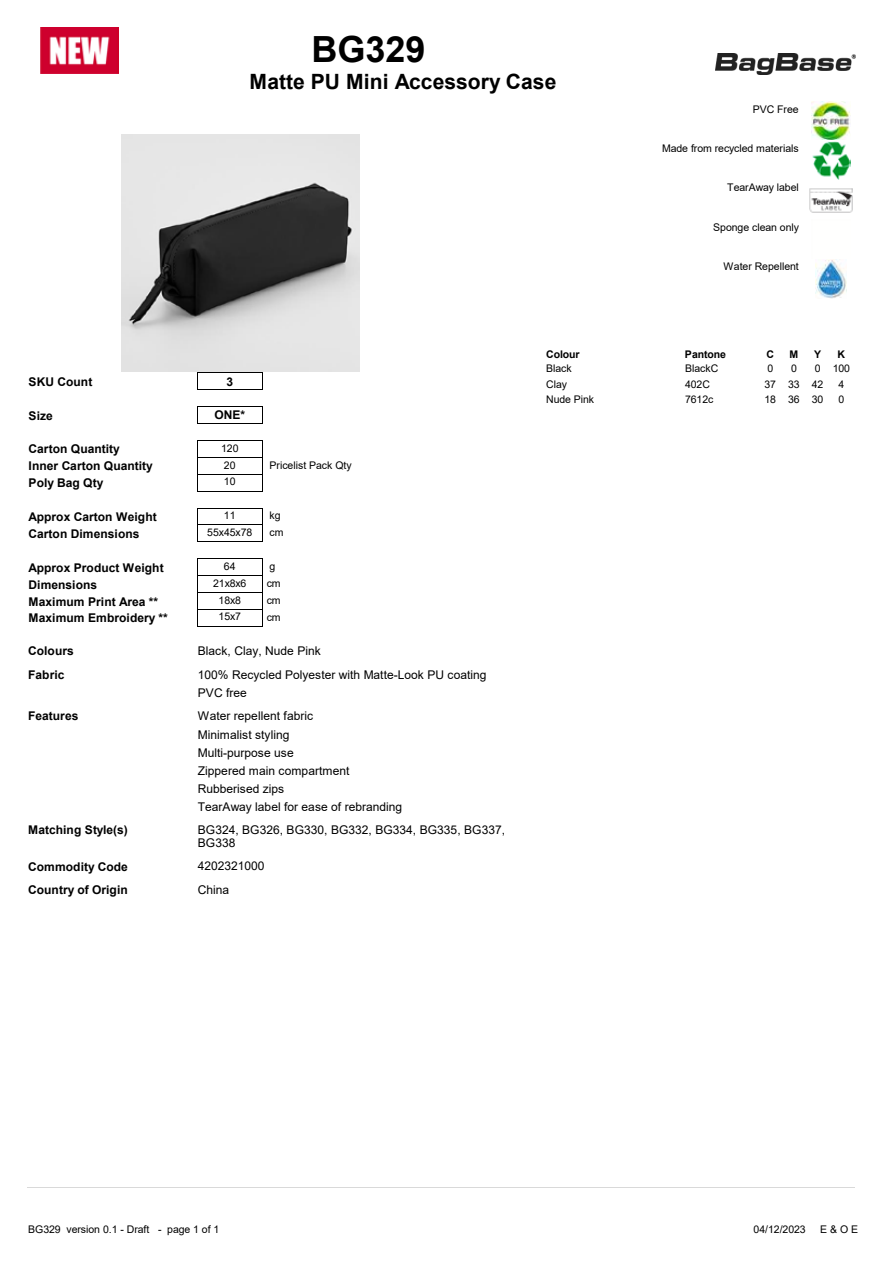
<style>
.page{position:relative;width:893px;height:1264px;background:#fff}
.page>*{position:absolute;margin:0;border:0;box-sizing:border-box;transform-origin:0 0}
.t1{font:700 36px "Arial";color:#000}
.t2{font:700 21px "Arial";color:#000}
.t3{font:12px/18.1px "Arial";color:#000}
.t4{font:700 12px "Arial";letter-spacing:.005em;color:#000}
.t5{font:10.5px "Arial";letter-spacing:-.005em;color:#000}
.t6{font:700 10.5px "Arial";letter-spacing:-.01em;color:#000}
</style>
<div class="page">
<img style="left:811px;top:101px;width:39px;height:79px">
<img style="left:809px;top:188px;width:44px;height:25px">
<img style="left:815px;top:259px;width:31px;height:39px">
<img style="left:715px;top:53px;width:140px;height:21px">
<div style="left:41px;top:27px;width:77px;height:47px;background:#ce002e"></div>
<img style="left:41px;top:36px;width:77px;height:38px">
<img style="left:121px;top:134px;width:238px;height:237px">
<hr style="left:197px;top:373px;width:65px;height:1px;background:#000">
<svg style="left:262px;top:373px;width:1px;height:17px"></svg>
<hr style="left:197px;top:389px;width:65px;height:1px;background:#000">
<svg style="left:197px;top:374px;width:1px;height:15px"></svg>
<hr style="left:197px;top:406px;width:65px;height:1px;background:#000">
<svg style="left:262px;top:406px;width:1px;height:17px"></svg>
<hr style="left:197px;top:423px;width:65px;height:1px;background:#000">
<svg style="left:197px;top:407px;width:1px;height:16px"></svg>
<hr style="left:197px;top:440px;width:65px;height:1px;background:#000">
<hr style="left:197px;top:457px;width:65px;height:1px;background:#000">
<hr style="left:197px;top:474px;width:65px;height:1px;background:#000">
<svg style="left:262px;top:440px;width:1px;height:51px"></svg>
<hr style="left:197px;top:491px;width:65px;height:1px;background:#000">
<svg style="left:197px;top:441px;width:1px;height:50px"></svg>
<hr style="left:197px;top:508px;width:65px;height:1px;background:#000">
<hr style="left:197px;top:524px;width:65px;height:1px;background:#000">
<hr style="left:197px;top:525px;width:65px;height:1px;background:#000">
<svg style="left:262px;top:508px;width:1px;height:34px"></svg>
<hr style="left:197px;top:542px;width:65px;height:1px;background:#000">
<svg style="left:197px;top:509px;width:1px;height:33px"></svg>
<hr style="left:197px;top:558px;width:65px;height:1px;background:#000">
<hr style="left:197px;top:575px;width:65px;height:1px;background:#000">
<hr style="left:197px;top:592px;width:65px;height:1px;background:#000">
<hr style="left:197px;top:609px;width:65px;height:1px;background:#000">
<svg style="left:262px;top:558px;width:1px;height:68px"></svg>
<hr style="left:197px;top:626px;width:65px;height:1px;background:#000">
<svg style="left:197px;top:559px;width:1px;height:67px"></svg>
<hr style="left:27px;top:1187px;width:827px;height:1px;background:#d9d9d9">
<h1 class="t1" style="left:311px;top:24px;width:116px">BG329</h1>
<h2 class="t2" style="left:249px;top:67px;width:308px">Matte PU Mini Accessory Case</h2>
<p class="t5" style="left:752px;top:102px;width:47px">PVC Free</p>
<p class="t5" style="left:662px;top:141px;width:138px">Made from recycled materials</p>
<p class="t5" style="left:727px;top:180px;width:73px">TearAway label</p>
<p class="t5" style="left:713px;top:220px;width:87px">Sponge clean only</p>
<p class="t5" style="left:723px;top:259px;width:77px">Water Repellent</p>
<p class="t4" style="left:29px;top:373px;width:65px">SKU Count</p>
<p class="t4" style="left:226px;top:373px;width:8px">3</p>
<p class="t4" style="left:29px;top:407px;width:26px">Size</p>
<p class="t4" style="left:214px;top:407px;width:32px">ONE*</p>
<p class="t4" style="left:29px;top:440px;width:93px">Carton Quantity</p>
<p class="t5" style="left:221px;top:440px;width:19px">120</p>
<p class="t4" style="left:29px;top:457px;width:126px">Inner Carton Quantity</p>
<p class="t5" style="left:224px;top:457px;width:13px">20</p>
<p class="t5" style="left:269px;top:457px;width:84px">Pricelist Pack Qty</p>
<p class="t4" style="left:29px;top:474px;width:76px">Poly Bag Qty</p>
<p class="t5" style="left:224px;top:474px;width:13px">10</p>
<p class="t4" style="left:29px;top:508px;width:130px">Approx Carton Weight</p>
<p class="t5" style="left:224px;top:508px;width:13px">11</p>
<p class="t5" style="left:269px;top:508px;width:13px">kg</p>
<p class="t4" style="left:29px;top:525px;width:112px">Carton Dimensions</p>
<p class="t5" style="left:207px;top:525px;width:46px">55x45x78</p>
<p class="t5" style="left:269px;top:525px;width:15px">cm</p>
<p class="t4" style="left:29px;top:559px;width:136px">Approx Product Weight</p>
<p class="t5" style="left:224px;top:559px;width:13px">64</p>
<p class="t5" style="left:269px;top:559px;width:7px">g</p>
<p class="t4" style="left:29px;top:576px;width:70px">Dimensions</p>
<p class="t5" style="left:213px;top:575px;width:35px">21x8x6</p>
<p class="t5" style="left:267px;top:576px;width:16px">cm</p>
<p class="t4" style="left:29px;top:592px;width:131px">Maximum Print Area **</p>
<p class="t5" style="left:218px;top:592px;width:24px">18x8</p>
<p class="t5" style="left:267px;top:592px;width:16px">cm</p>
<p class="t4" style="left:29px;top:609px;width:141px">Maximum Embroidery **</p>
<p class="t5" style="left:218px;top:609px;width:24px">15x7</p>
<p class="t5" style="left:267px;top:609px;width:16px">cm</p>
<p class="t4" style="left:28px;top:642px;width:47px">Colours</p>
<p class="t3" style="left:198px;top:641px;width:124px">Black, Clay, Nude Pink</p>
<p class="t4" style="left:28px;top:666px;width:38px">Fabric</p>
<p class="t3" style="left:198px;top:665px;width:290px">100% Recycled Polyester with Matte-Look PU coating<br>PVC free</p>
<p class="t4" style="left:28px;top:707px;width:52px">Features</p>
<p class="t3" style="left:198px;top:706px;width:206px">Water repellent fabric<br>Minimalist styling<br>Multi-purpose use<br>Zippered main compartment<br>Rubberised zips<br>TearAway label for ease of rebranding</p>
<p class="t4" style="left:28px;top:821px;width:101px">Matching Style(s)</p>
<p class="t3" style="left:198px;top:822px;width:309px;line-height:13.8px">BG324, BG326, BG330, BG332, BG334, BG335, BG337,<br>BG338</p>
<p class="t4" style="left:28px;top:857px;width:101px">Commodity Code</p>
<p class="t3" style="left:198px;top:856px;width:68px">4202321000</p>
<p class="t4" style="left:28px;top:881px;width:101px">Country of Origin</p>
<p class="t3" style="left:198px;top:880px;width:33px">China</p>
<p class="t6" style="left:546px;top:347px;width:35px">Colour</p>
<p class="t6" style="left:685px;top:347px;width:43px">Pantone</p>
<p class="t6" style="left:766px;top:347px;width:9px">C</p>
<p class="t6" style="left:789px;top:347px;width:10px">M</p>
<p class="t6" style="left:814px;top:347px;width:9px">Y</p>
<p class="t6" style="left:837px;top:347px;width:9px">K</p>
<p class="t5" style="left:546px;top:361px;width:27px">Black</p>
<p class="t5" style="left:685px;top:361px;width:35px">BlackC</p>
<p class="t5" style="left:767px;top:361px;width:7px">0</p>
<p class="t5" style="left:791px;top:361px;width:7px">0</p>
<p class="t5" style="left:814px;top:361px;width:37px">0 100</p>
<p class="t5" style="left:546px;top:376px;width:22px">Clay</p>
<p class="t5" style="left:685px;top:376px;width:26px">402C</p>
<p class="t5" style="left:764px;top:376px;width:60px">37 33 42</p>
<p class="t5" style="left:838px;top:376px;width:7px">4</p>
<p class="t5" style="left:546px;top:392px;width:50px">Nude Pink</p>
<p class="t5" style="left:685px;top:392px;width:30px">7612c</p>
<p class="t5" style="left:764px;top:392px;width:60px">18 36 30</p>
<p class="t5" style="left:838px;top:392px;width:7px">0</p>
<p class="t5" style="left:28px;top:1221px;width:193px">BG329 version 0.1 - Draft - page 1 of 1</p>
<p class="t5" style="left:753px;top:1221px;width:54px">04/12/2023</p>
<p class="t5" style="left:820px;top:1221px;width:39px">E &amp; O E</p>
</div>
